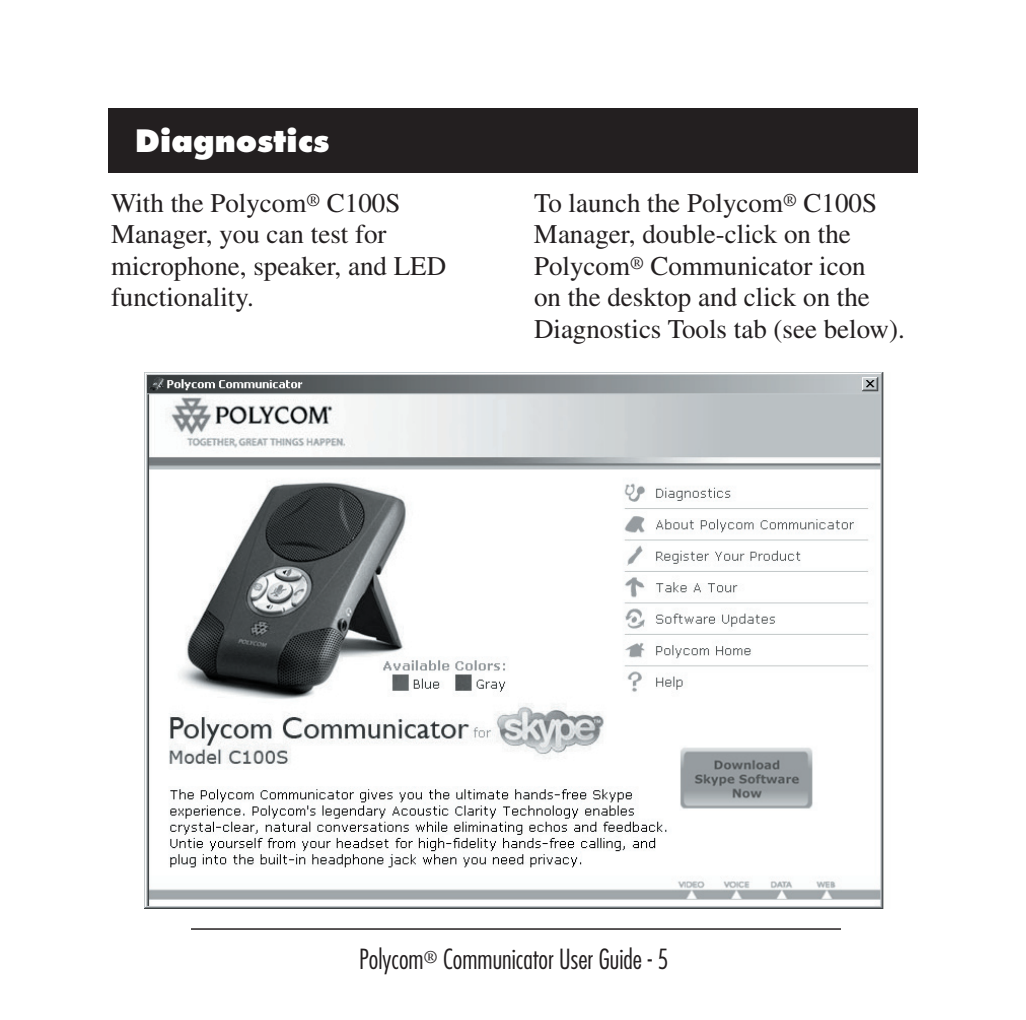
<style>
.page{position:relative;width:1026px;height:1020px;background:#fff}
.page>*{position:absolute;margin:0;border:0;box-sizing:border-box;transform-origin:0 0}
.t1{font:800 30px "Futura";color:#fff}
.t2{font:27px/31.5px "Times";color:#231f20}
.t3{font:300 condensed 27px "Futura";color:#231f20}
</style>
<div class="page">
<hr style="left:191px;top:928px;width:650px;height:2px;background:#231f20">
<div style="left:108px;top:108px;width:810px;height:64px;background:#231f20"></div>
<img style="left:144px;top:373px;width:740px;height:536px">
<p class="t1" style="left:135px;top:122px;width:196px">Diagnostics</p>
<p class="t2" style="left:111px;top:187px;width:337px">With the Polycom<sup>®</sup> C100S<br>Manager, you can test for microphone, speaker, and LED functionality.</p>
<p class="t2" style="left:534px;top:187px;width:372px">To launch the Polycom<sup>®</sup> C100S<br>Manager, double-click on the<br>Polycom<sup>®</sup> Communicator icon<br>on the desktop and click on the<br>Diagnostics Tools tab (see below).</p>
<p class="t3" style="left:359px;top:943px;width:311px">Polycom<sup>®</sup> Communicator User Guide - 5</p>
</div>
